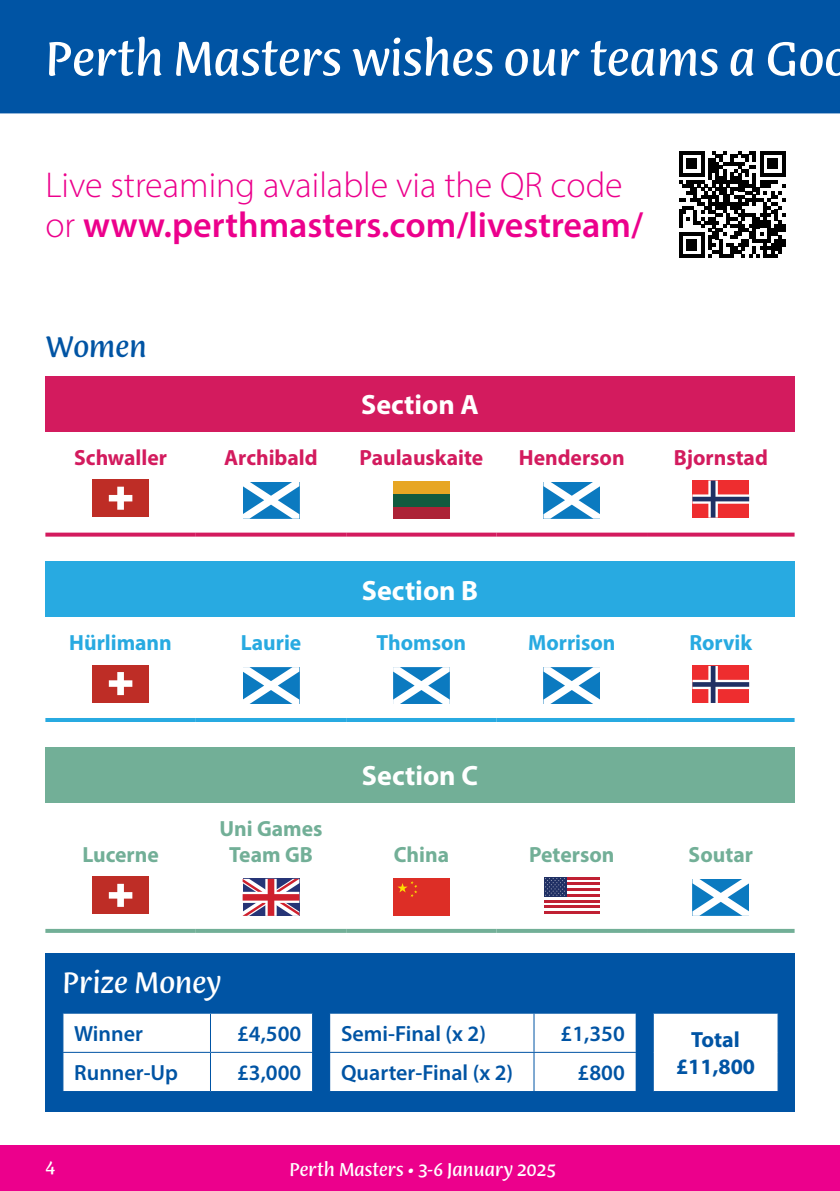
<style>
.page{position:relative;width:840px;height:1191px;background:#fff}
.page>*{position:absolute;margin:0;border:0;box-sizing:border-box;transform-origin:0 0}
.t1{font:52px "Ciabatta";color:#fff}
.t2{font:300 36px/40px "Myriad Pro";color:#ec008c}
.t3{font:32px "Ciabatta";color:#fff}
.t4{font:32px "Ciabatta";color:#0054a4}
.t5{font:700 28px "Myriad Pro";color:#fff}
.t6{font:600 22px "Myriad Pro";color:#0054a4}
.t7{font:700 22px "Myriad Pro";color:#d31b5e}
.t8{font:700 22px/26.4px "Myriad Pro";color:#72af97;text-align:center}
.t9{font:700 22px "Myriad Pro";color:#28aae1}
.t10{font:700 22px "Myriad Pro";color:#0054a4}
.t11{font:20px "Ciabatta";color:#fff}
.s1{font-weight:600}
</style>
<div class="page">
<div style="left:0;top:1145px;width:839px;height:46px;background:#ec008c"></div>
<div style="left:0;top:0;width:839px;height:113px;background:#0054a4"></div>
<div style="left:45px;top:952px;width:749px;height:159px;background:#0054a4"></div>
<div style="left:63px;top:1013px;width:714px;height:78px;background:#fff"></div>
<hr style="left:210px;top:1013px;width:1px;height:38px;background:#0054a4">
<hr style="left:652px;top:1013px;width:1px;height:39px;background:#0054a4">
<hr style="left:62px;top:1051px;width:148px;height:1px;background:#0054a4">
<hr style="left:210px;top:1051px;width:103px;height:1px;background:#0054a4">
<hr style="left:210px;top:1052px;width:1px;height:39px;background:#0054a4">
<hr style="left:652px;top:1052px;width:1px;height:39px;background:#0054a4">
<svg style="left:312px;top:1013px;width:340px;height:79px;background:#dce8f2"></svg>
<div style="left:45px;top:376px;width:749px;height:55px;background:#d31b5e"></div>
<svg style="left:45px;top:532px;width:151px;height:4px"></svg>
<svg style="left:196px;top:532px;width:150px;height:4px"></svg>
<svg style="left:346px;top:532px;width:150px;height:4px"></svg>
<svg style="left:496px;top:532px;width:150px;height:4px"></svg>
<svg style="left:646px;top:532px;width:148px;height:4px"></svg>
<div style="left:92px;top:480px;width:57px;height:37px;background:#be2d26"></div>
<svg style="left:109px;top:487px;width:23px;height:23px"></svg>
<svg style="left:243px;top:482px;width:56px;height:37px"></svg>
<div style="left:393px;top:506px;width:56px;height:13px;background:#ac2236"></div>
<div style="left:393px;top:494px;width:56px;height:12px;background:#115b3f"></div>
<div style="left:393px;top:482px;width:56px;height:12px;background:#e7a623"></div>
<svg style="left:543px;top:482px;width:57px;height:37px"></svg>
<svg style="left:692px;top:480px;width:56px;height:37px;background:#c8525e"></svg>
<div style="left:45px;top:561px;width:749px;height:55px;background:#28aae1"></div>
<hr style="left:45px;top:718px;width:151px;height:4px;background:#28aae1">
<hr style="left:196px;top:718px;width:150px;height:4px;background:#28aae1">
<hr style="left:346px;top:718px;width:150px;height:4px;background:#28aae1">
<hr style="left:496px;top:718px;width:150px;height:4px;background:#28aae1">
<hr style="left:646px;top:718px;width:148px;height:4px;background:#28aae1">
<div style="left:92px;top:665px;width:57px;height:37px;background:#be2d26"></div>
<svg style="left:109px;top:672px;width:23px;height:23px"></svg>
<svg style="left:243px;top:667px;width:56px;height:37px"></svg>
<svg style="left:393px;top:667px;width:56px;height:37px"></svg>
<svg style="left:543px;top:667px;width:57px;height:37px"></svg>
<svg style="left:692px;top:666px;width:56px;height:37px;background:#c8525e"></svg>
<div style="left:45px;top:747px;width:749px;height:55px;background:#72af97"></div>
<svg style="left:45px;top:929px;width:151px;height:4px"></svg>
<svg style="left:196px;top:929px;width:150px;height:4px"></svg>
<svg style="left:346px;top:929px;width:150px;height:4px"></svg>
<svg style="left:496px;top:929px;width:150px;height:4px"></svg>
<svg style="left:646px;top:929px;width:148px;height:4px"></svg>
<div style="left:92px;top:877px;width:57px;height:37px;background:#be2d26"></div>
<svg style="left:109px;top:884px;width:23px;height:23px"></svg>
<svg style="left:242px;top:879px;width:57px;height:37px"></svg>
<div style="left:393px;top:879px;width:56px;height:37px;background:#dd2e26"></div>
<svg style="left:397px;top:881px;width:20px;height:16px"></svg>
<hr style="left:543px;top:899px;width:56px;height:3px;background:#c02033">
<hr style="left:543px;top:911px;width:56px;height:3px;background:#c02033">
<hr style="left:543px;top:905px;width:56px;height:3px;background:#c02033">
<hr style="left:543px;top:888px;width:56px;height:3px;background:#c02033">
<hr style="left:543px;top:882px;width:56px;height:3px;background:#c02033">
<hr style="left:543px;top:894px;width:56px;height:2px;background:#c02033">
<hr style="left:543px;top:877px;width:56px;height:2px;background:#c02033">
<svg style="left:543px;top:877px;width:23px;height:19px"></svg>
<svg style="left:544px;top:878px;width:20px;height:17px"></svg>
<svg style="left:692px;top:879px;width:56px;height:37px"></svg>
<svg style="left:679px;top:151px;width:106px;height:106px"></svg>
<p class="t1" style="left:45px;top:25px;width:805px">Perth Masters wishes our teams a Goo</p>
<p class="t2" style="left:45px;top:165px;width:599px">Live streaming available via the QR code or <span class="s1">www.perthmasters.com/livestream/</span></p>
<p class="t4" style="left:45px;top:326px;width:103px">Women</p>
<p class="t5" style="left:361px;top:386px;width:119px">Section A</p>
<p class="t7" style="left:74px;top:443px;width:94px">Schwaller</p>
<p class="t7" style="left:224px;top:443px;width:95px">Archibald</p>
<p class="t7" style="left:359px;top:443px;width:125px">Paulauskaite</p>
<p class="t7" style="left:518px;top:443px;width:107px">Henderson</p>
<p class="t7" style="left:673px;top:443px;width:96px">Bjornstad</p>
<p class="t5" style="left:361px;top:572px;width:118px">Section B</p>
<p class="t9" style="left:69px;top:628px;width:104px">Hürlimann</p>
<p class="t9" style="left:240px;top:628px;width:62px">Laurie</p>
<p class="t9" style="left:376px;top:628px;width:91px">Thomson</p>
<p class="t9" style="left:527px;top:628px;width:89px">Morrison</p>
<p class="t9" style="left:689px;top:628px;width:64px">Rorvik</p>
<p class="t8" style="left:82px;top:840px;width:78px">Lucerne</p>
<p class="t8" style="left:219px;top:814px;width:105px">Uni Games<br>Team GB</p>
<p class="t5" style="left:362px;top:757px;width:118px">Section C</p>
<p class="t8" style="left:393px;top:840px;width:57px">China</p>
<p class="t8" style="left:529px;top:840px;width:87px">Peterson</p>
<p class="t8" style="left:688px;top:840px;width:66px">Soutar</p>
<p class="t3" style="left:62px;top:962px;width:161px">Prize Money</p>
<p class="t6" style="left:74px;top:1019px;width:70px">Winner</p>
<p class="t6" style="left:237px;top:1019px;width:66px">£4,500</p>
<p class="t6" style="left:341px;top:1019px;width:146px">Semi-Final (x 2)</p>
<p class="t6" style="left:560px;top:1019px;width:66px">£1,350</p>
<p class="t10" style="left:690px;top:1025px;width:50px">Total</p>
<p class="t10" style="left:675px;top:1052px;width:80px">£11,800</p>
<p class="t6" style="left:74px;top:1058px;width:105px">Runner-Up</p>
<p class="t6" style="left:237px;top:1058px;width:66px">£3,000</p>
<p class="t6" style="left:341px;top:1058px;width:174px">Quarter-Final (x 2)</p>
<p class="t6" style="left:577px;top:1058px;width:49px">£800</p>
<p class="t11" style="left:45px;top:1153px;width:11px">4</p>
<p class="t11" style="left:289px;top:1156px;width:268px">Perth Masters • 3-6 January 2025</p>
</div>
